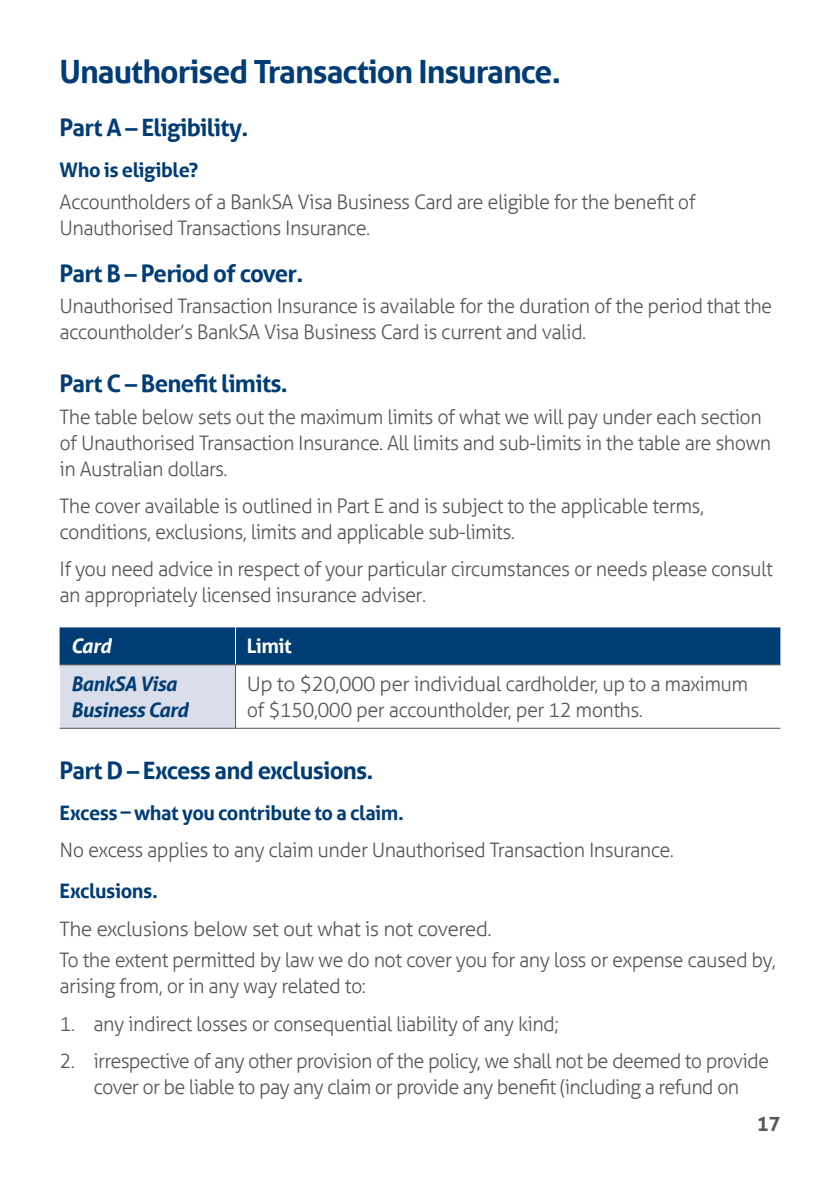
<style>
.page{position:relative;width:840px;height:1191px;background:#fff}
.page>*{position:absolute;margin:0;border:0;box-sizing:border-box;transform-origin:0 0}
.t1{font:700 32px "Aller";letter-spacing:-.03em;color:#013d75}
.t2{font:700 24px "Aller";letter-spacing:-.03em;color:#013d75}
.t3{font:300 20px/26px "Aller";letter-spacing:-.03em;color:#57585a}
.t4{font:300 20px/26px "Aller";letter-spacing:-.03em;color:#57585a;scale:1.05 1}
.t5{font:700 20px "Aller";letter-spacing:-.025em;color:#013d75}
.t6{font:italic 700 20px/26px "Aller";letter-spacing:-.03em;color:#013d75}
.t7{font:700 20px "Aller";letter-spacing:-.03em;color:#fff}
.t8{font:italic 700 20px "Aller";color:#fff}
.t9{font:700 20px "Aller";color:#57585a}
</style>
<div class="page">
<div style="left:60px;top:627px;width:720px;height:37px;background:#013d75"></div>
<div style="left:60px;top:665px;width:175px;height:63px;background:#dadeea"></div>
<hr style="left:235px;top:627px;width:1px;height:37px;background:#fff">
<hr style="left:60px;top:664px;width:175px;height:1px;background:#57585a">
<hr style="left:60px;top:728px;width:175px;height:1px;background:#57585a">
<hr style="left:235px;top:664px;width:545px;height:1px;background:#57585a">
<hr style="left:235px;top:665px;width:1px;height:63px;background:#57585a">
<hr style="left:235px;top:728px;width:545px;height:1px;background:#57585a">
<h1 class="t1" style="left:60px;top:52px;width:502px">Unauthorised Transaction Insurance.</h1>
<p class="t2" style="left:60px;top:112px;width:190px">Part A – Eligibility.</p>
<p class="t5" style="left:60px;top:157px;width:140px">Who is eligible?</p>
<p class="t3" style="left:60px;top:188px;width:637px">Accountholders of a BankSA Visa Business Card are eligible for the benefit of<br>Unauthorised Transactions Insurance.</p>
<p class="t2" style="left:60px;top:258px;width:245px">Part B – Period of cover.</p>
<p class="t3" style="left:60px;top:293px;width:713px">Unauthorised Transaction Insurance is available for the duration of the period that the accountholder’s BankSA Visa Business Card is current and valid.</p>
<p class="t2" style="left:60px;top:368px;width:229px">Part C – Benefit limits.</p>
<p class="t3" style="left:60px;top:403px;width:712px">The table below sets out the maximum limits of what we will pay under each section of Unauthorised Transaction Insurance. All limits and sub-limits in the table are shown in Australian dollars.</p>
<p class="t3" style="left:60px;top:493px;width:645px">The cover available is outlined in Part E and is subject to the applicable terms, conditions, exclusions, limits and applicable sub-limits.</p>
<p class="t3" style="left:60px;top:556px;width:714px">If you need advice in respect of your particular circumstances or needs please consult an appropriately licensed insurance adviser.</p>
<p class="t8" style="left:71px;top:634px;width:42px">Card</p>
<p class="t7" style="left:247px;top:634px;width:46px">Limit</p>
<p class="t6" style="left:71px;top:670px;width:119px">BankSA Visa<br>Business Card</p>
<p class="t4" style="left:247px;top:671px;width:478px">Up to $20,000 per individual cardholder, up to a maximum of $150,000 per accountholder, per 12 months.</p>
<p class="t2" style="left:60px;top:755px;width:315px">Part D – Excess and exclusions.</p>
<p class="t5" style="left:60px;top:800px;width:346px">Excess – what you contribute to a claim.</p>
<p class="t3" style="left:60px;top:837px;width:615px">No excess applies to any claim under Unauthorised Transaction Insurance.</p>
<p class="t5" style="left:60px;top:879px;width:100px">Exclusions.</p>
<p class="t4" style="left:60px;top:912px;width:683px;line-height:31.6px">The exclusions below set out what is not covered.<br>To the extent permitted by law we do not cover you for any loss or expense caused by,</p>
<p class="t3" style="left:60px;top:973px;width:308px">arising from, or in any way related to:</p>
<p class="t3" style="left:60px;top:1010px;width:500px">1. any indirect losses or consequential liability of any kind;</p>
<p class="t3" style="left:60px;top:1048px;width:710px;text-align:center">2. irrespective of any other provision of the policy, we shall not be deemed to provide cover or be liable to pay any claim or provide any benefit (including a refund on</p>
<p class="t9" style="left:756px;top:1112px;width:25px">17</p>
</div>
